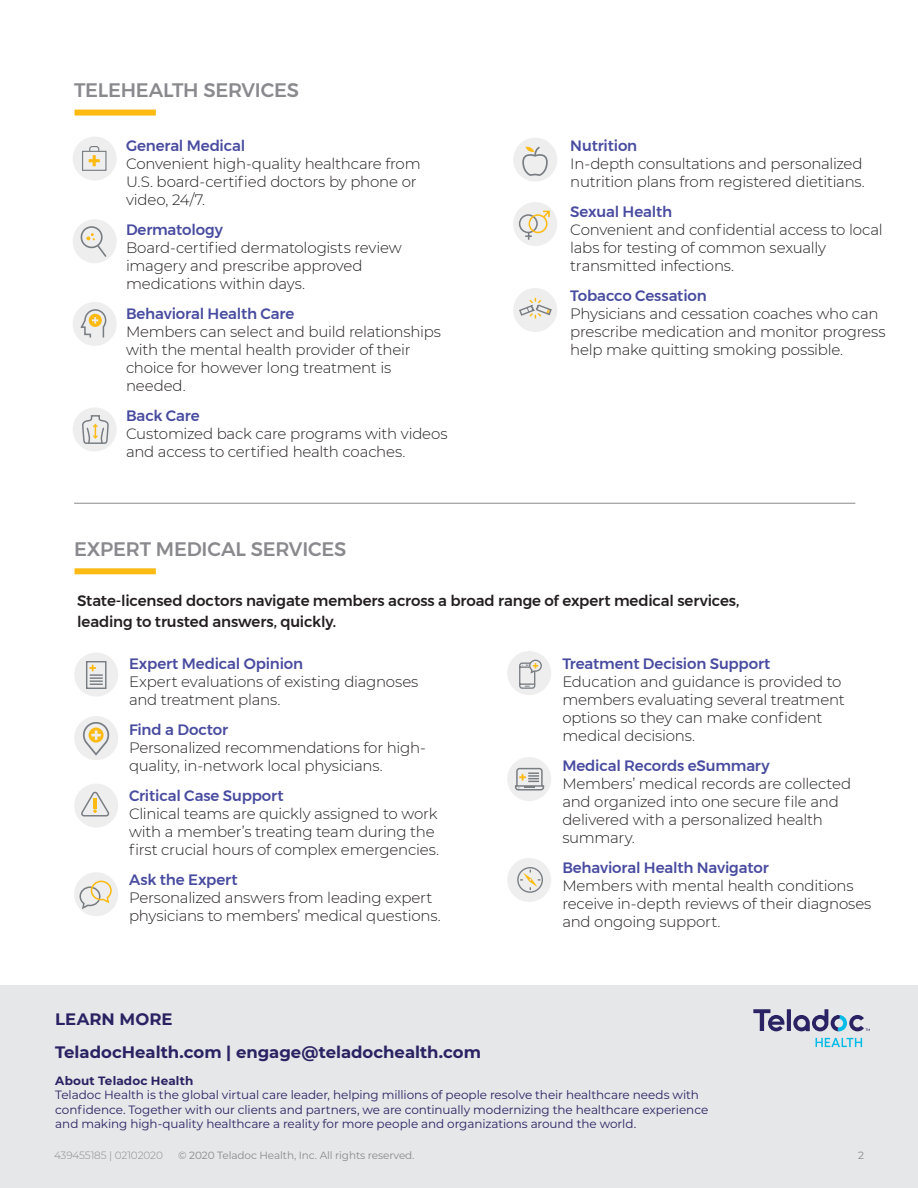
<style>
.page{position:relative;width:918px;height:1188px;background:#fff}
.page>*{position:absolute;margin:0;border:0;box-sizing:border-box;transform-origin:0 0}
.t1{font:500 19.5px "Montserrat";letter-spacing:-.01em;color:#8a8a8e}
.t2{font:700 16.5px "Montserrat";color:#292363}
.t3{font:300 15px/18px "Montserrat";letter-spacing:-.015em;color:#231f20}
.t4{font:500 15px/21px "Montserrat";letter-spacing:-.01em;color:#231f20}
.t5{font:500 15px "Montserrat";letter-spacing:-.01em;color:#484b9f}
.t6{font:12px/14.4px "Montserrat";letter-spacing:-.005em;color:#292363}
.t7{font:10.5px "Montserrat";letter-spacing:-.01em;color:#8a8a8e}
.t8{font:300 10.5px "Montserrat";letter-spacing:-.01em;color:#8a8a8e}
.s1{font-weight:500;color:#484b9f}
.s2{font-weight:700}
</style>
<div class="page">
<div style="left:0;top:986px;width:918px;height:202px;background:#e6e7e9"></div>
<svg style="left:753px;top:1009px;width:117px;height:38px"></svg>
<div style="left:75px;top:110px;width:81px;height:6px;background:#fcba13"></div>
<div style="left:75px;top:568px;width:81px;height:6px;background:#fcba13"></div>
<div style="left:73px;top:137px;width:44px;height:44px;background:#eeeeef;border-radius:50%"></div>
<svg style="left:89px;top:146px;width:11px;height:20px"></svg>
<div style="left:82px;top:151px;width:25px;height:20px;border:1px solid #787d82"></div>
<hr style="left:74px;top:503px;width:781px;height:1px;background:#8a8a8e">
<div style="left:73px;top:219px;width:44px;height:44px;background:#eeeeef;border-radius:50%"></div>
<svg style="left:80px;top:226px;width:27px;height:31px"></svg>
<div style="left:73px;top:302px;width:44px;height:44px;background:#eeeeef;border-radius:50%"></div>
<svg style="left:80px;top:309px;width:27px;height:29px"></svg>
<div style="left:73px;top:407px;width:44px;height:45px;background:#eeeeef;border-radius:50%"></div>
<svg style="left:82px;top:415px;width:27px;height:29px"></svg>
<div style="left:513px;top:138px;width:44px;height:44px;background:#eeeeef;border-radius:50%"></div>
<svg style="left:522px;top:146px;width:26px;height:30px"></svg>
<div style="left:513px;top:202px;width:44px;height:44px;background:#eeeeef;border-radius:50%"></div>
<div style="left:519px;top:214px;width:19px;height:19px;border:2px solid #787d82;border-radius:50%"></div>
<div style="left:529px;top:214px;width:19px;height:19px;border:2px solid #fcba13;border-radius:50%"></div>
<svg style="left:525px;top:233px;width:7px;height:7px"></svg>
<svg style="left:542px;top:210px;width:8px;height:9px"></svg>
<div style="left:513px;top:288px;width:44px;height:44px;background:#eeeeef;border-radius:50%"></div>
<svg style="left:519px;top:297px;width:33px;height:22px"></svg>
<div style="left:74px;top:716px;width:44px;height:44px;background:#eeeeef;border-radius:50%"></div>
<svg style="left:83px;top:722px;width:27px;height:34px"></svg>
<div style="left:74px;top:784px;width:44px;height:44px;background:#eeeeef;border-radius:50%"></div>
<svg style="left:81px;top:791px;width:29px;height:26px"></svg>
<div style="left:74px;top:872px;width:44px;height:44px;background:#eeeeef;border-radius:50%"></div>
<svg style="left:79px;top:880px;width:33px;height:29px"></svg>
<div style="left:507px;top:858px;width:44px;height:44px;background:#eeeeef;border-radius:50%"></div>
<svg style="left:517px;top:867px;width:26px;height:26px"></svg>
<div style="left:507px;top:651px;width:44px;height:44px;background:#eeeeef;border-radius:50%"></div>
<svg style="left:519px;top:659px;width:23px;height:30px"></svg>
<div style="left:507px;top:757px;width:44px;height:44px;background:#eeeeef;border-radius:50%"></div>
<svg style="left:515px;top:767px;width:30px;height:24px"></svg>
<div style="left:74px;top:653px;width:44px;height:44px;background:#eeeeef;border-radius:50%"></div>
<div style="left:86px;top:661px;width:21px;height:28px;border:1px solid #787d82"></div>
<svg style="left:89px;top:665px;width:14px;height:20px"></svg>
<p class="t1" style="left:74px;top:75px;width:227px">TELEHEALTH SERVICES</p>
<p class="t5" style="left:126px;top:134px;width:121px">General Medical</p>
<p class="t3" style="left:126px;top:154px;width:296px">Convenient high-quality healthcare from<br>U.S. board-certified doctors by phone or video, 24/7.</p>
<p class="t5" style="left:126px;top:218px;width:99px">Dermatology</p>
<p class="t3" style="left:126px;top:238px;width:277px">Board-certified dermatologists review imagery and prescribe approved medications within days.</p>
<p class="t5" style="left:126px;top:302px;width:170px">Behavioral Health Care</p>
<p class="t3" style="left:126px;top:322px;width:316px">Members can select and build relationships with the mental health provider of their choice for however long treatment is needed.</p>
<p class="t5" style="left:126px;top:404px;width:75px">Back Care</p>
<p class="t3" style="left:126px;top:424px;width:323px">Customized back care programs with videos and access to certified health coaches.</p>
<p class="t1" style="left:74px;top:534px;width:274px">EXPERT MEDICAL SERVICES</p>
<p class="t5" style="left:570px;top:134px;width:68px">Nutrition</p>
<p class="t3" style="left:570px;top:154px;width:296px">In-depth consultations and personalized nutrition plans from registered dietitians.</p>
<p class="t5" style="left:570px;top:200px;width:103px">Sexual Health</p>
<p class="t3" style="left:570px;top:220px;width:314px">Convenient and confidential access to local labs for testing of common sexually transmitted infections.</p>
<p class="t5" style="left:570px;top:284px;width:138px">Tobacco Cessation</p>
<p class="t3" style="left:570px;top:304px;width:317px">Physicians and cessation coaches who can prescribe medication and monitor progress help make quitting smoking possible.</p>
<p class="t4" style="left:77px;top:591px;width:664px">State-licensed doctors navigate members across a broad range of expert medical services, leading to trusted answers, quickly.</p>
<p class="t3" style="left:129px;top:654px;width:291px"><span class="s1">Expert Medical Opinion<br></span>Expert evaluations of existing diagnoses and treatment plans.</p>
<p class="t3" style="left:129px;top:720px;width:298px"><span class="s1">Find a Doctor<br></span>Personalized recommendations for high&shy;quality, in-network local physicians.</p>
<p class="t3" style="left:129px;top:786px;width:312px"><span class="s1">Critical Case Support<br></span>Clinical teams are quickly assigned to work with a member’s treating team during the first crucial hours of complex emergencies.</p>
<p class="t3" style="left:129px;top:870px;width:313px"><span class="s1">Ask the Expert<br></span>Personalized answers from leading expert physicians to members’ medical questions.</p>
<p class="t3" style="left:562px;top:654px;width:284px"><span class="s1">Treatment Decision Support<br></span>Education and guidance is provided to members evaluating several treatment options so they can make confident medical decisions.</p>
<p class="t3" style="left:562px;top:756px;width:290px"><span class="s1">Medical Records eSummary<br></span>Members’ medical records are collected and organized into one secure file and delivered with a personalized health summary.</p>
<p class="t3" style="left:562px;top:858px;width:311px"><span class="s1">Behavioral Health Navigator<br></span>Members with mental health conditions receive in-depth reviews of their diagnoses and ongoing support.</p>
<p class="t2" style="left:55px;top:1007px;width:119px">LEARN MORE</p>
<p class="t2" style="left:55px;top:1040px;width:427px">TeladocHealth.com | engage@teladochealth.com</p>
<p class="t6" style="left:55px;top:1073px;width:654px"><span class="s2">About Teladoc Health<br></span>Teladoc Health is the global virtual care leader, helping millions of people resolve their healthcare needs with confidence. Together with our clients and partners, we are continually modernizing the healthcare experience and making high-quality healthcare a reality for more people and organizations around the world.</p>
<p class="t8" style="left:54px;top:1148px;width:110px">439455185 | 02102020</p>
<p class="t7" style="left:178px;top:1148px;width:238px">© 2020 Teladoc Health, Inc. All rights reserved.</p>
<p class="t7" style="left:858px;top:1148px;width:7px">2</p>
</div>
